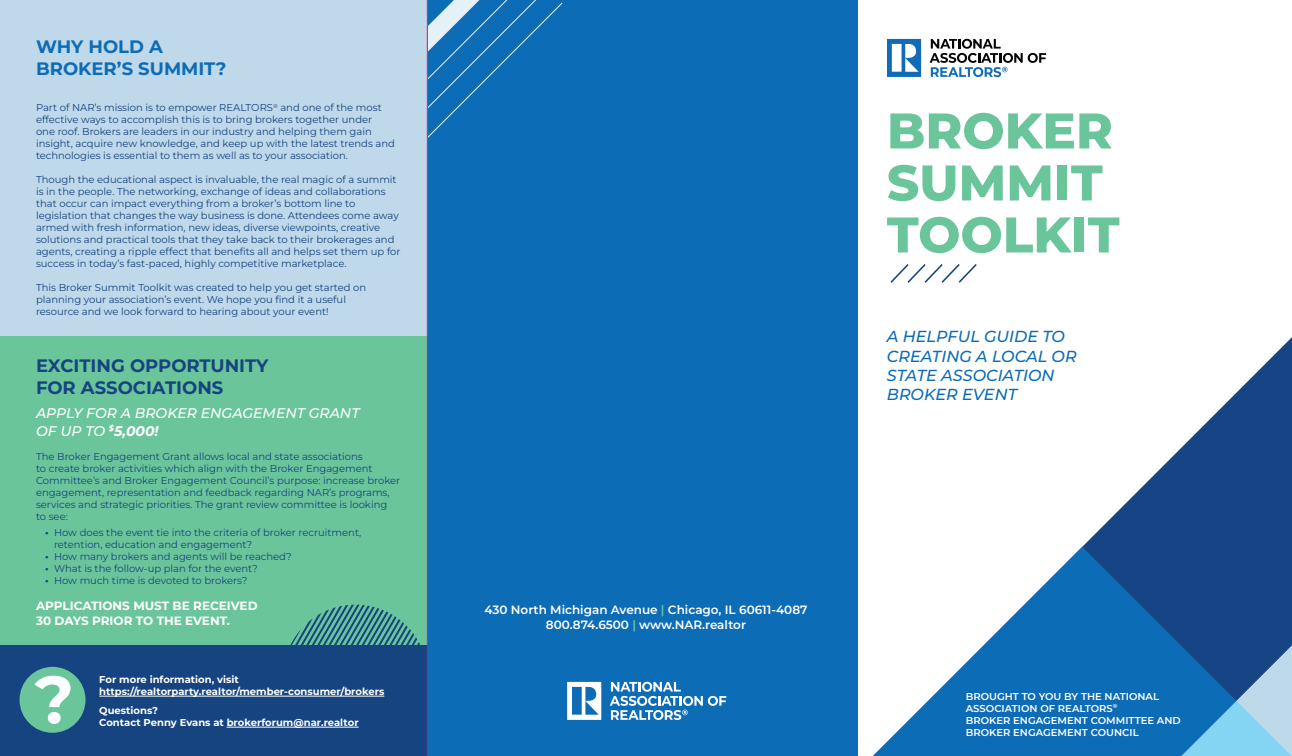
<style>
.page{position:relative;width:1292px;height:756px;background:#fff}
.page>*{position:absolute;margin:0;border:0;box-sizing:border-box;transform-origin:0 0}
.t1{font:800 50px/52px "Montserrat";color:#6bc59b}
.t2{font:700 18px/21.6px "Montserrat";color:#164480}
.t3{font:700 18px/21.6px "Montserrat";color:#0d6cb6}
.t4{font:italic 500 16px/19.2px "Montserrat";color:#0d6cb6}
.t5{font:italic 500 14px/18px "Montserrat";color:#fff}
.t6{font:600 12px/14.4px "Montserrat";color:#fff;text-align:center}
.t7{font:700 12px/14.4px "Montserrat";color:#fff}
.t8{font:10px/12px "Montserrat";color:#164480}
.t9{font:700 10px/12px "Montserrat";color:#fff}
.t10{font:600 10px/12px "Montserrat";color:#fff}
.s1{font-weight:700}
.s2{color:#6bc59b}
</style>
<div class="page">
<svg style="left:1082px;top:337px;width:210px;height:308px;fill:#174484"></svg>
<svg style="left:873px;top:547px;width:363px;height:209px;fill:#0d6cb6"></svg>
<svg style="left:1181px;top:645px;width:111px;height:111px;background:#5795c4"></svg>
<div style="left:427px;top:0;width:431px;height:756px;background:#0d6cb6"></div>
<svg style="left:428px;top:0;width:135px;height:138px"></svg>
<svg style="left:610px;top:682px;width:116px;height:38px"></svg>
<svg style="left:567px;top:682px;width:34px;height:38px"></svg>
<svg style="left:929px;top:39px;width:117px;height:38px"></svg>
<svg style="left:887px;top:39px;width:34px;height:38px"></svg>
<svg style="left:890px;top:264px;width:87px;height:19px"></svg>
<div style="left:0;top:0;width:428px;height:431px;background:#bfd8ea"></div>
<div style="left:0;top:336px;width:428px;height:420px;background:#6bc59b"></div>
<svg style="left:283px;top:605px;width:144px;height:41px"></svg>
<div style="left:0;top:646px;width:428px;height:110px;background:#164480"></div>
<hr style="left:99px;top:696px;width:285px;height:1px;background:#fff">
<hr style="left:227px;top:727px;width:132px;height:1px;background:#fff">
<div style="left:20px;top:667px;width:66px;height:66px;background:#6bc59b;border-radius:50%"></div>
<svg style="left:35px;top:676px;width:36px;height:48px"></svg>
<hr style="left:427px;top:0;width:1px;height:756px;background:#ed028c">
<hr style="left:857px;top:0;width:1px;height:756px;background:#ed028c">
<p class="t3" style="left:36px;top:36px;width:192px">WHY HOLD A<br>BROKER’S SUMMIT?</p>
<p class="t8" style="left:36px;top:101px;width:360px">Part of NAR’s mission is to empower REALTORS<sup>®</sup> and one of the most effective ways to accomplish this is to bring brokers together under<br>one roof. Brokers are leaders in our industry and helping them gain insight, acquire new knowledge, and keep up with the latest trends and technologies is essential to them as well as to your association.</p>
<p class="t8" style="left:36px;top:173px;width:366px">Though the educational aspect is invaluable, the real magic of a summit is in the people. The networking, exchange of ideas and collaborations that occur can impact everything from a broker’s bottom line to legislation that changes the way business is done. Attendees come away armed with fresh information, new ideas, diverse viewpoints, creative solutions and practical tools that they take back to their brokerages and agents, creating a ripple effect that benefits all and helps set them up for success in today’s fast-paced, highly competitive marketplace.</p>
<p class="t8" style="left:36px;top:281px;width:332px">This Broker Summit Toolkit was created to help you get started on planning your association’s event. We hope you find it a useful resource and we look forward to hearing about your event!</p>
<p class="t2" style="left:36px;top:354px;width:234px">EXCITING OPPORTUNITY<br>FOR ASSOCIATIONS</p>
<p class="t5" style="left:36px;top:403px;width:325px">APPLY FOR A BROKER ENGAGEMENT GRANT<br>OF UP TO <sup>$</sup><span class="s1">5,000!</span></p>
<p class="t8" style="left:36px;top:450px;width:366px">The Broker Engagement Grant allows local and state associations<br>to create broker activities which align with the Broker Engagement Committee’s and Broker Engagement Council’s purpose: increase broker engagement, representation and feedback regarding NAR’s programs, services and strategic priorities. The grant review committee is looking<br>to see:</p>
<p class="t8" style="left:54px;top:526px;width:309px;text-indent:-9px"><span class="s1">•</span> How does the event tie into the criteria of broker recruitment, retention, education and engagement?</p>
<p class="t8" style="left:45px;top:550px;width:248px"><span class="s1">•</span> How many brokers and agents will be reached?</p>
<p class="t8" style="left:45px;top:562px;width:214px"><span class="s1">•</span> What is the follow-up plan for the event?</p>
<p class="t8" style="left:45px;top:574px;width:204px"><span class="s1">•</span> How much time is devoted to brokers?</p>
<p class="t7" style="left:36px;top:599px;width:223px">APPLICATIONS MUST BE RECEIVED<br>30 DAYS PRIOR TO THE EVENT.</p>
<p class="t9" style="left:99px;top:673px;width:286px">For more information, visit https://realtorparty.realtor/member-consumer/brokers</p>
<p class="t9" style="left:99px;top:704px;width:261px">Questions?<br>Contact Penny Evans at brokerforum@nar.realtor</p>
<p class="t1" style="left:887px;top:103px;width:227px">BROKER</p>
<p class="t1" style="left:887px;top:155px;width:234px">SUMMIT<br>TOOLKIT</p>
<p class="t4" style="left:887px;top:327px;width:191px">A HELPFUL GUIDE TO<br>CREATING A LOCAL OR<br>STATE ASSOCIATION<br>BROKER EVENT</p>
<p class="t6" style="left:484px;top:603px;width:324px">430 North Michigan Avenue <span class="s2">|</span> Chicago, IL 60611-4087<br>800.874.6500 <span class="s2">|</span> www.NAR.realtor</p>
<p class="t10" style="left:966px;top:690px;width:216px">BROUGHT TO YOU BY THE NATIONAL<br>ASSOCIATION OF REALTORS<sup>®<br></sup>BROKER ENGAGEMENT COMMITTEE AND<br>BROKER ENGAGEMENT COUNCIL</p>
</div>
